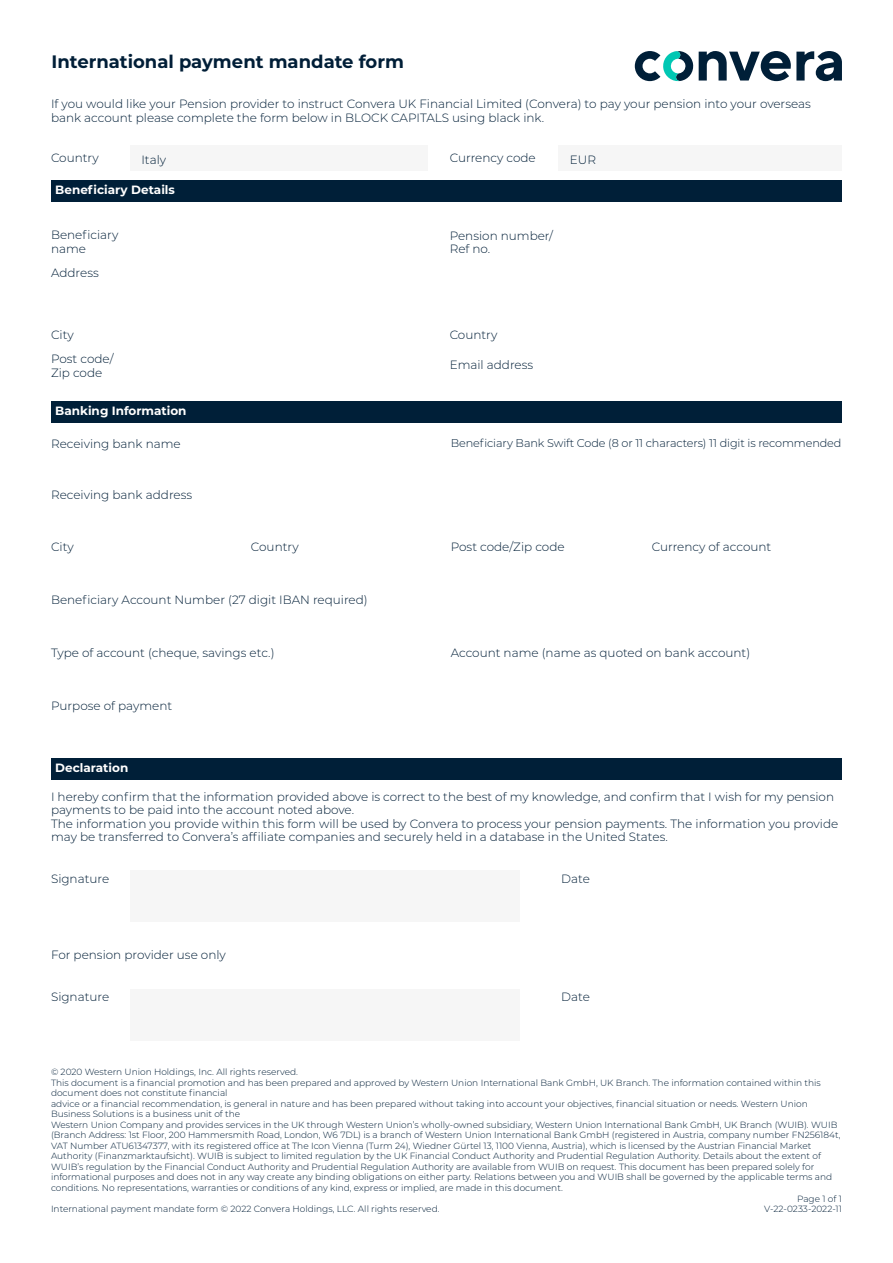
<style>
.page{position:relative;width:893px;height:1263px;background:#fff}
.page>*{position:absolute;margin:0;border:0;box-sizing:border-box;transform-origin:0 0}
.t1{font:700 18px "Montserrat";color:#001e37}
.t2{font:300 12px/13.5px "Montserrat";color:#001e37}
.t3{font:700 12px "Montserrat";color:#fff}
.t4{font:300 11.25px "Montserrat";letter-spacing:-.01em;color:#001e37}
.t5{font:300 9px "Montserrat";color:#001e37}
</style>
<div class="page">
<div style="left:51px;top:180px;width:791px;height:22px;background:#001f38"></div>
<div style="left:51px;top:401px;width:791px;height:22px;background:#001f38"></div>
<div style="left:51px;top:758px;width:791px;height:22px;background:#001f38"></div>
<div style="left:130px;top:871px;width:390px;height:51px;background:#f6f6f6"></div>
<div style="left:130px;top:990px;width:390px;height:51px;background:#f6f6f6"></div>
<svg style="left:635px;top:51px;width:207px;height:31px"></svg>
<div style="left:130px;top:145px;width:298px;height:26px;background:#f6f6f6"></div>
<div style="left:558px;top:145px;width:284px;height:26px;background:#f6f6f6"></div>
<h1 class="t1" style="left:51px;top:49px;width:354px">International payment mandate form</h1>
<h2 class="t2" style="left:51px;top:97px;width:761px">If you would like your Pension provider to instruct Convera UK Financial Limited (Convera) to pay your pension into your overseas bank account please complete the form below in BLOCK CAPITALS using black ink.</h2>
<h2 class="t2" style="left:51px;top:151px;width:49px">Country</h2>
<h2 class="t2" style="left:450px;top:151px;width:88px">Currency code</h2>
<h2 class="t2" style="left:141px;top:152px;width:26px">Italy</h2>
<h2 class="t2" style="left:570px;top:152px;width:28px">EUR</h2>
<h2 class="t3" style="left:55px;top:181px;width:121px">Beneficiary Details</h2>
<h2 class="t2" style="left:51px;top:228px;width:69px">Beneficiary name</h2>
<h2 class="t2" style="left:51px;top:265px;width:49px">Address</h2>
<h2 class="t2" style="left:450px;top:229px;width:105px">Pension number/<br>Ref no.</h2>
<h2 class="t2" style="left:51px;top:327px;width:24px">City</h2>
<h2 class="t2" style="left:450px;top:327px;width:49px">Country</h2>
<h2 class="t2" style="left:51px;top:352px;width:64px">Post code/<br>Zip code</h2>
<h2 class="t2" style="left:450px;top:358px;width:85px">Email address</h2>
<h2 class="t3" style="left:55px;top:402px;width:133px">Banking Information</h2>
<h2 class="t2" style="left:51px;top:437px;width:131px">Receiving bank name</h2>
<h2 class="t2" style="left:51px;top:488px;width:143px">Receiving bank address</h2>
<h2 class="t2" style="left:51px;top:540px;width:24px">City</h2>
<h2 class="t2" style="left:251px;top:540px;width:49px">Country</h2>
<h2 class="t2" style="left:51px;top:593px;width:318px">Beneficiary Account Number (27 digit IBAN required)</h2>
<p class="t4" style="left:451px;top:436px;width:392px">Beneficiary Bank Swift Code (8 or 11 characters) 11 digit is recommended</p>
<h2 class="t2" style="left:451px;top:540px;width:115px">Post code/Zip code</h2>
<h2 class="t2" style="left:652px;top:540px;width:121px">Currency of account</h2>
<h2 class="t2" style="left:51px;top:646px;width:225px">Type of account (cheque, savings etc.)</h2>
<h2 class="t2" style="left:451px;top:646px;width:301px">Account name (name as quoted on bank account)</h2>
<h2 class="t2" style="left:51px;top:698px;width:123px">Purpose of payment</h2>
<h2 class="t3" style="left:55px;top:759px;width:75px">Declaration</h2>
<p class="t2" style="left:51px;top:789px;width:789px">I hereby confirm that the information provided above is correct to the best of my knowledge, and confirm that I wish for my pension payments to be paid into the account noted above.<br>The information you provide within this form will be used by Convera to process your pension payments. The information you provide may be transferred to Convera’s affiliate companies and securely held in a database in the United States.</p>
<h2 class="t2" style="left:51px;top:871px;width:60px">Signature</h2>
<h2 class="t2" style="left:561px;top:871px;width:30px">Date</h2>
<h2 class="t2" style="left:51px;top:947px;width:176px">For pension provider use only</h2>
<h2 class="t2" style="left:51px;top:990px;width:60px">Signature</h2>
<h2 class="t2" style="left:561px;top:990px;width:30px">Date</h2>
<p class="t5" style="left:51px;top:1066px;width:248px">© 2020 Western Union Holdings, Inc. All rights reserved.</p>
<p class="t5" style="left:51px;top:1076px;width:771px">This document is a financial promotion and has been prepared and approved by Western Union International Bank GmbH, UK Branch. The information contained within this</p>
<p class="t5" style="left:51px;top:1087px;width:178px">document does not constitute financial</p>
<p class="t5" style="left:51px;top:1097px;width:758px">advice or a financial recommendation, is general in nature and has been prepared without taking into account your objectives, financial situation or needs. Western Union</p>
<p class="t5" style="left:51px;top:1108px;width:191px">Business Solutions is a business unit of the</p>
<p class="t5" style="left:51px;top:1118px;width:788px">Western Union Company and provides services in the UK through Western Union’s wholly-owned subsidiary, Western Union International Bank GmbH, UK Branch (WUIB). WUIB</p>
<p class="t5" style="left:51px;top:1129px;width:791px">(Branch Address: 1st Floor, 200 Hammersmith Road, London, W6 7DL) is a branch of Western Union International Bank GmbH (registered in Austria, company number FN256184t,</p>
<p class="t5" style="left:51px;top:1139px;width:762px">VAT Number ATU61347377, with its registered office at The Icon Vienna (Turm 24), Wiedner Gürtel 13, 1100 Vienna, Austria), which is licensed by the Austrian Financial Market</p>
<p class="t5" style="left:51px;top:1150px;width:771px">Authority (Finanzmarktaufsicht). WUIB is subject to limited regulation by the UK Financial Conduct Authority and Prudential Regulation Authority. Details about the extent of</p>
<p class="t5" style="left:51px;top:1160px;width:765px">WUIB’s regulation by the Financial Conduct Authority and Prudential Regulation Authority are available from WUIB on request. This document has been prepared solely for</p>
<p class="t5" style="left:51px;top:1171px;width:783px">informational purposes and does not in any way create any binding obligations on either party. Relations between you and WUIB shall be governed by the applicable terms and</p>
<p class="t5" style="left:51px;top:1181px;width:513px">conditions. No representations, warranties or conditions of any kind, express or implied, are made in this document.</p>
<p class="t5" style="left:797px;top:1192px;width:46px">Page 1 of 1</p>
<p class="t5" style="left:51px;top:1203px;width:390px">International payment mandate form © 2022 Convera Holdings, LLC. All rights reserved.</p>
<p class="t5" style="left:764px;top:1203px;width:79px">V-22-0233-2022-11</p>
</div>
